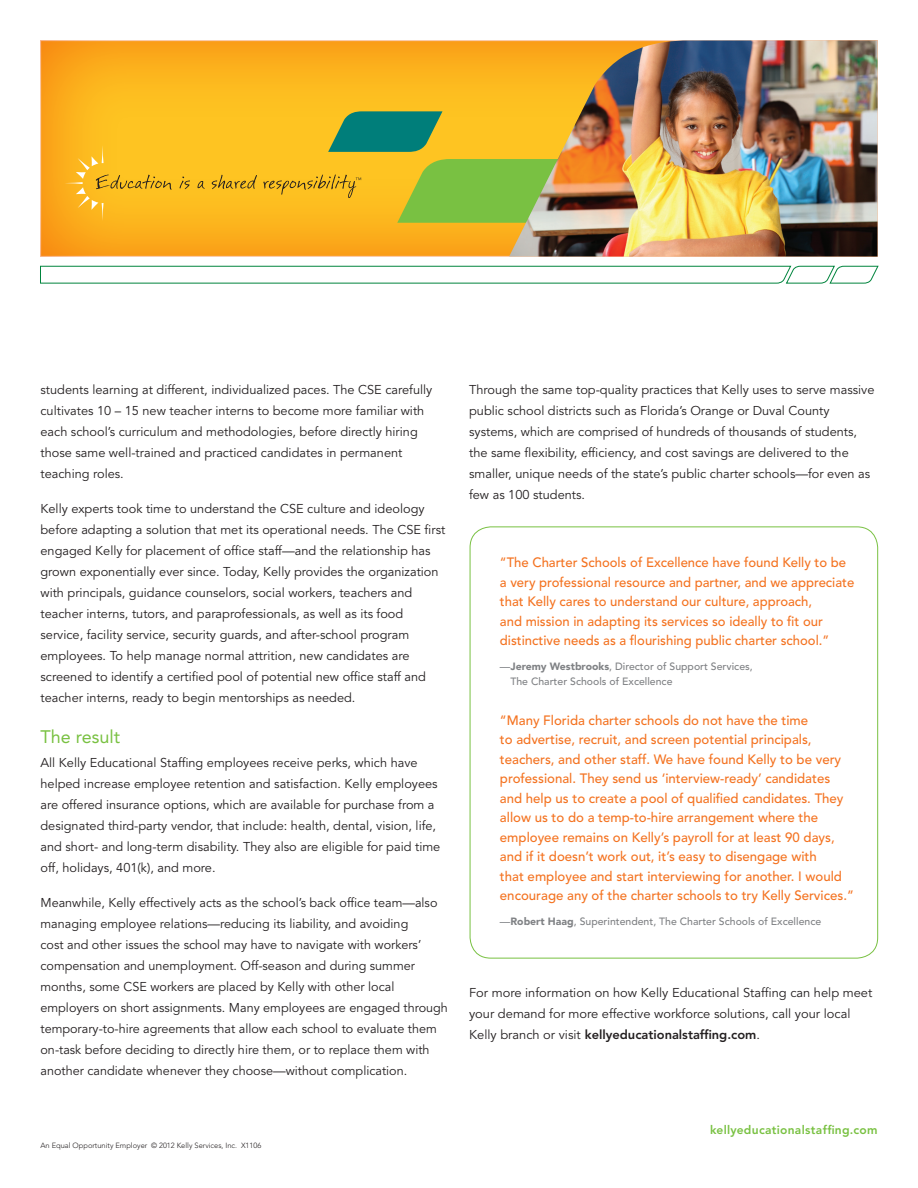
<style>
.page{position:relative;width:918px;height:1188px;background:#fff}
.page>*{position:absolute;margin:0;border:0;box-sizing:border-box;transform-origin:0 0}
.t1{font:18px "Avenir LT Std";color:#79c142}
.t2{font:500 13.5px/19.5px "Avenir LT Std";color:#f47321}
.t3{font:12.75px/21px "Avenir LT Std";color:#231f20}
.t4{font:800 12px "Avenir LT Std";letter-spacing:.025em;color:#79c142}
.t5{font:500 10.5px/15px "Avenir LT Std";color:#808285}
.t6{font:300 7.5px "Avenir LT Std";color:#231f20}
.s1{font-weight:900}
.s2{font-weight:800}
</style>
<div class="page">
<div style="left:39px;top:39px;width:839px;height:219px;background:#f47321;opacity:.75"></div>
<svg style="left:40px;top:266px;width:839px;height:18px"></svg>
<svg style="left:65px;top:111px;width:444px;height:112px;background:#d8b92b"></svg>
<img style="left:509px;top:40px;width:368px;height:216px">
<p class="t3" style="left:40px;top:380px;width:393px">students learning at different, individualized paces. The CSE carefully cultivates 10 – 15 new teacher interns to become more familiar with each school’s curriculum and methodologies, before directly hiring those same well-trained and practiced candidates in permanent teaching roles.</p>
<p class="t3" style="left:40px;top:498px;width:406px">Kelly experts took time to understand the CSE culture and ideology before adapting a solution that met its operational needs. The CSE first engaged Kelly for placement of office staff—and the relationship has grown exponentially ever since. Today, Kelly provides the organization with principals, guidance counselors, social workers, teachers and teacher interns, tutors, and paraprofessionals, as well as its food service, facility service, security guards, and after-school program employees. To help manage normal attrition, new candidates are screened to identify a certified pool of potential new office staff and teacher interns, ready to begin mentorships as needed.</p>
<h1 class="t1" style="left:40px;top:726px;width:81px">The result</h1>
<p class="t3" style="left:40px;top:753px;width:401px">All Kelly Educational Staffing employees receive perks, which have helped increase employee retention and satisfaction. Kelly employees are offered insurance options, which are available for purchase from a designated third-party vendor, that include: health, dental, vision, life, and short- and long-term disability. They also are eligible for paid time off, holidays, 401(k), and more.</p>
<p class="t3" style="left:40px;top:892px;width:409px">Meanwhile, Kelly effectively acts as the school’s back office team—also managing employee relations—reducing its liability, and avoiding<br>cost and other issues the school may have to navigate with workers’ compensation and unemployment. Off-season and during summer months, some CSE workers are placed by Kelly with other local employers on short assignments. Many employees are engaged through temporary-to-hire agreements that allow each school to evaluate them on-task before deciding to directly hire them, or to replace them with another candidate whenever they choose—without complication.</p>
<p class="t6" style="left:40px;top:1141px;width:222px">An Equal Opportunity Employer © 2012 Kelly Services, Inc. X1106</p>
<p class="t3" style="left:469px;top:380px;width:407px">Through the same top-quality practices that Kelly uses to serve massive public school districts such as Florida’s Orange or Duval County systems, which are comprised of hundreds of thousands of students, the same flexibility, efficiency, and cost savings are delivered to the smaller, unique needs of the state’s public charter schools—for even as few as 100 students.</p>
<p class="t2" style="left:500px;top:553px;width:356px">“The Charter Schools of Excellence have found Kelly to be a very professional resource and partner, and we appreciate that Kelly cares to understand our culture, approach,<br>and mission in adapting its services so ideally to fit our distinctive needs as a flourishing public charter school.”</p>
<p class="t5" style="left:510px;top:659px;width:244px;text-indent:-10px">—<span class="s1">Jeremy Westbrooks</span>, Director of Support Services,<br>The Charter Schools of Excellence</p>
<p class="t2" style="left:500px;top:710px;width:355px">“Many Florida charter schools do not have the time<br>to advertise, recruit, and screen potential principals, teachers, and other staff. We have found Kelly to be very professional. They send us ‘interview-ready’ candidates and help us to create a pool of qualified candidates. They allow us to do a temp-to-hire arrangement where the employee remains on Kelly’s payroll for at least 90 days, and if it doesn’t work out, it’s easy to disengage with<br>that employee and start interviewing for another. I would encourage any of the charter schools to try Kelly Services.”</p>
<p class="t5" style="left:500px;top:914px;width:323px">—<span class="s1">Robert Haag</span>, Superintendent, The Charter Schools of Excellence</p>
<p class="t3" style="left:469px;top:982px;width:405px">For more information on how Kelly Educational Staffing can help meet your demand for more effective workforce solutions, call your local<br>Kelly branch or visit <span class="s2">kellyeducationalstaffing.com</span>.</p>
<p class="t4" style="left:710px;top:1123px;width:169px">kellyeducationalstaffing.com</p>
</div>
